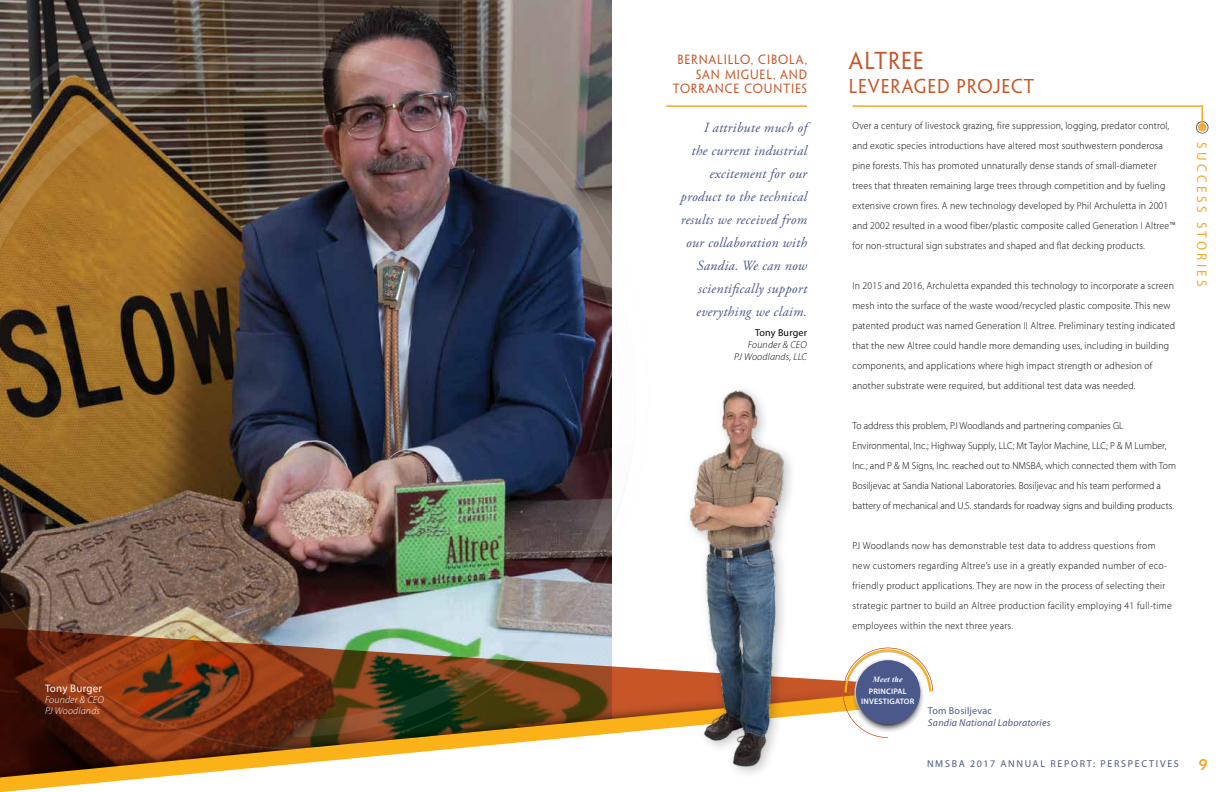
<style>
.page{position:relative;width:1224px;height:792px;background:#fff}
.page>*{position:absolute;margin:0;border:0;box-sizing:border-box;transform-origin:0 0}
.t1{font:22px "Penumbra Flare Std";letter-spacing:.05em;color:#c65528}
.t2{font:18px "Penumbra Flare Std";letter-spacing:.05em;color:#c65528}
.t3{font:italic 14px/23px "Adobe Garamond Pro";letter-spacing:.02em;color:#4a5888;text-align:right}
.t4{font:14px "Myriad Pro";letter-spacing:.25em;color:#f5a827;scale:.95 1}
.t5{font:600 14px "Penumbra Flare Std";color:#f5a827}
.t6{font:12px/14.4px "Penumbra Flare Std";letter-spacing:.075em;color:#c65528;text-align:right}
.t7{font:11px "Myriad Pro";letter-spacing:.02em;color:#fff}
.t8{font:300 10.2px/20px "Myriad Pro";letter-spacing:.02em;color:#000;scale:.95 1}
.t9{font:10px "Myriad Pro";letter-spacing:.17em;color:#4a5888}
.t10{font:italic 10px "Myriad Pro";letter-spacing:.02em;color:#4a5888}
.t11{font:italic 300 10px/12px "Myriad Pro";letter-spacing:.02em;color:#000;text-align:right}
.t12{font:italic 300 10px/11px "Myriad Pro";letter-spacing:.02em;color:#fff}
.t13{font:10px "Myriad Pro";letter-spacing:.02em;color:#4a5888}
.t14{font:10px "Myriad Pro";letter-spacing:.02em;color:#000}
.t15{font:600 8px/10px "Myriad Pro";letter-spacing:.025em;color:#fff;text-align:center}
.t16{font:italic 700 8px "Times New Roman";letter-spacing:.02em;color:#fff}
</style>
<div class="page">
<img style="left:0;top:0;width:612px;height:38px">
<hr style="left:666px;top:105px;width:141px;height:2px;background:#f5a827">
<div style="left:1196px;top:121px;width:12px;height:13px;border:1px solid #4a5888;border-radius:50%"></div>
<svg style="left:852px;top:105px;width:352px;height:21px"></svg>
<svg style="left:1198px;top:123px;width:9px;height:9px"></svg>
<svg style="left:2px;top:709px;width:841px;height:83px"></svg>
<img style="left:0;top:38px;width:649px;height:711px">
<svg style="left:843px;top:648px;width:91px;height:90px"></svg>
<div style="left:856px;top:660px;width:65px;height:65px;background:#4a5989;border-radius:50%"></div>
<img style="left:670px;top:390px;width:128px;height:384px">
<p class="t7" style="left:45px;top:681px;width:59px">Tony Burger</p>
<p class="t12" style="left:45px;top:694px;width:61px">Founder &amp; CEO<br>PJ Woodlands</p>
<p class="t6" style="left:673px;top:53px;width:136px">BERNALILLO, CIBOLA,<br>SAN MIGUEL, AND<br>TORRANCE COUNTIES</p>
<h1 class="t1" style="left:849px;top:48px;width:76px">ALTREE</h1>
<h2 class="t2" style="left:849px;top:76px;width:187px">LEVERAGED PROJECT</h2>
<h3 class="t3" style="left:680px;top:116px;width:128px">I attribute much of<br>the current industrial excitement for our product to the technical results we received from our collaboration with<br>Sandia. We can now scientifically support everything we claim.</h3>
<p class="t14" style="left:755px;top:326px;width:53px">Tony Burger</p>
<p class="t11" style="left:734px;top:339px;width:74px">Founder &amp; CEO<br>PJ Woodlands, LLC</p>
<p class="t8" style="left:852px;top:116px;width:341px">Over a century of livestock grazing, fire suppression, logging, predator control, and exotic species introductions have altered most southwestern ponderosa pine forests. This has promoted unnaturally dense stands of small-diameter trees that threaten remaining large trees through competition and by fueling extensive crown fires. A new technology developed by Phil Archuletta in 2001 and 2002 resulted in a wood fiber/plastic composite called Generation I Altree™ for non-structural sign substrates and shaped and flat decking products.</p>
<p class="t8" style="left:852px;top:276px;width:341px">In 2015 and 2016, Archuletta expanded this technology to incorporate a screen mesh into the surface of the waste wood/recycled plastic composite. This new patented product was named Generation II Altree. Preliminary testing indicated that the new Altree could handle more demanding uses, including in building components, and applications where high impact strength or adhesion of another substrate were required, but additional test data was needed.</p>
<p class="t8" style="left:852px;top:416px;width:342px">To address this problem, PJ Woodlands and partnering companies GL Environmental, Inc.; Highway Supply, LLC; Mt Taylor Machine, LLC; P &amp; M Lumber, Inc.; and P &amp; M Signs, Inc. reached out to NMSBA, which connected them with Tom Bosiljevac at Sandia National Laboratories. Bosiljevac and his team performed a battery of mechanical and U.S. standards for roadway signs and building products.</p>
<p class="t8" style="left:852px;top:536px;width:338px">PJ Woodlands now has demonstrable test data to address questions from new customers regarding Altree’s use in a greatly expanded number of eco&shy;friendly product applications. They are now in the process of selecting their strategic partner to build an Altree production facility employing 41 full-time employees within the next three years.</p>
<p class="t16" style="left:873px;top:674px;width:31px">Meet the</p>
<p class="t15" style="left:861px;top:686px;width:55px">PRINCIPAL<br>INVESTIGATOR</p>
<p class="t13" style="left:928px;top:704px;width:65px">Tom Bosiljevac</p>
<p class="t10" style="left:928px;top:716px;width:124px">Sandia National Laboratories</p>
<h3 class="t4" style="left:1211px;top:142px;width:154px;rotate:90deg">SUCCESS STORIES</h3>
<p class="t9" style="left:927px;top:758px;width:253px">NMSBA 2017 ANNUAL REPORT: PERSPECTIVES</p>
<h3 class="t5" style="left:1199px;top:756px;width:10px">9</h3>
</div>
